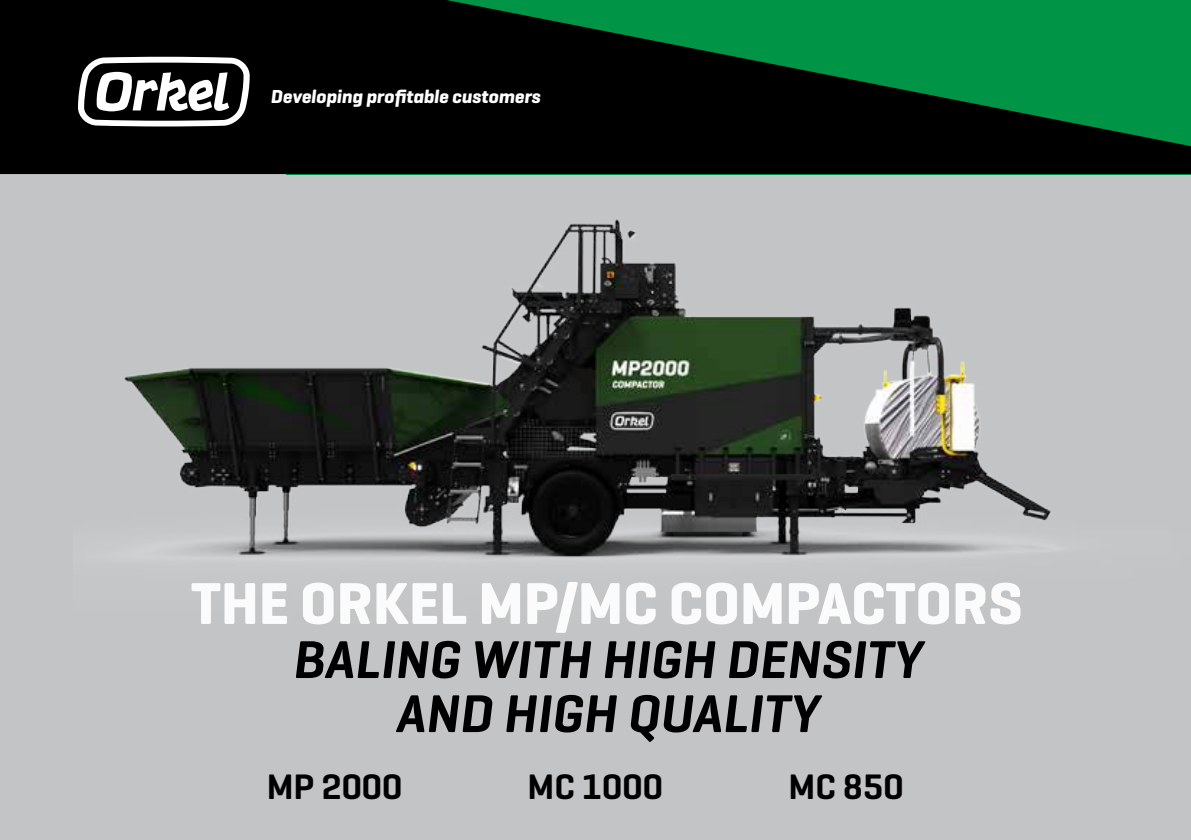
<style>
.page{position:relative;width:1191px;height:840px;background:#fff}
.page>*{position:absolute;margin:0;border:0;box-sizing:border-box;transform-origin:0 0}
.t1{font:700 60px "Geogrotesque";color:#fbfbfb}
.t2{font:italic 600 54px/54px "Geogrotesque";color:#000;text-align:center}
.t3{font:600 36px "Geogrotesque";color:#000}
.t4{font:italic 700 19px "Geogrotesque";color:#fff}
</style>
<div class="page">
<div style="left:0;top:130px;width:1191px;height:709px;background:#c2c4c6"></div>
<img style="left:74px;top:174px;width:1117px;height:388px">
<svg style="left:0;top:0;width:1191px;height:174px;background:#002913"></svg>
<svg style="left:78px;top:57px;width:172px;height:69px"></svg>
<p class="t4" style="left:270px;top:85px;width:271px">Developing profitable customers</p>
<p class="t1" style="left:191px;top:565px;width:833px">THE ORKEL MP/MC COMPACTORS</p>
<p class="t2" style="left:292px;top:631px;width:631px">BALING WITH HIGH DENSITY<br>AND HIGH QUALITY</p>
<p class="t3" style="left:267px;top:763px;width:137px">MP 2000</p>
<p class="t3" style="left:527px;top:763px;width:137px">MC 1000</p>
<p class="t3" style="left:788px;top:763px;width:117px">MC 850</p>
</div>
